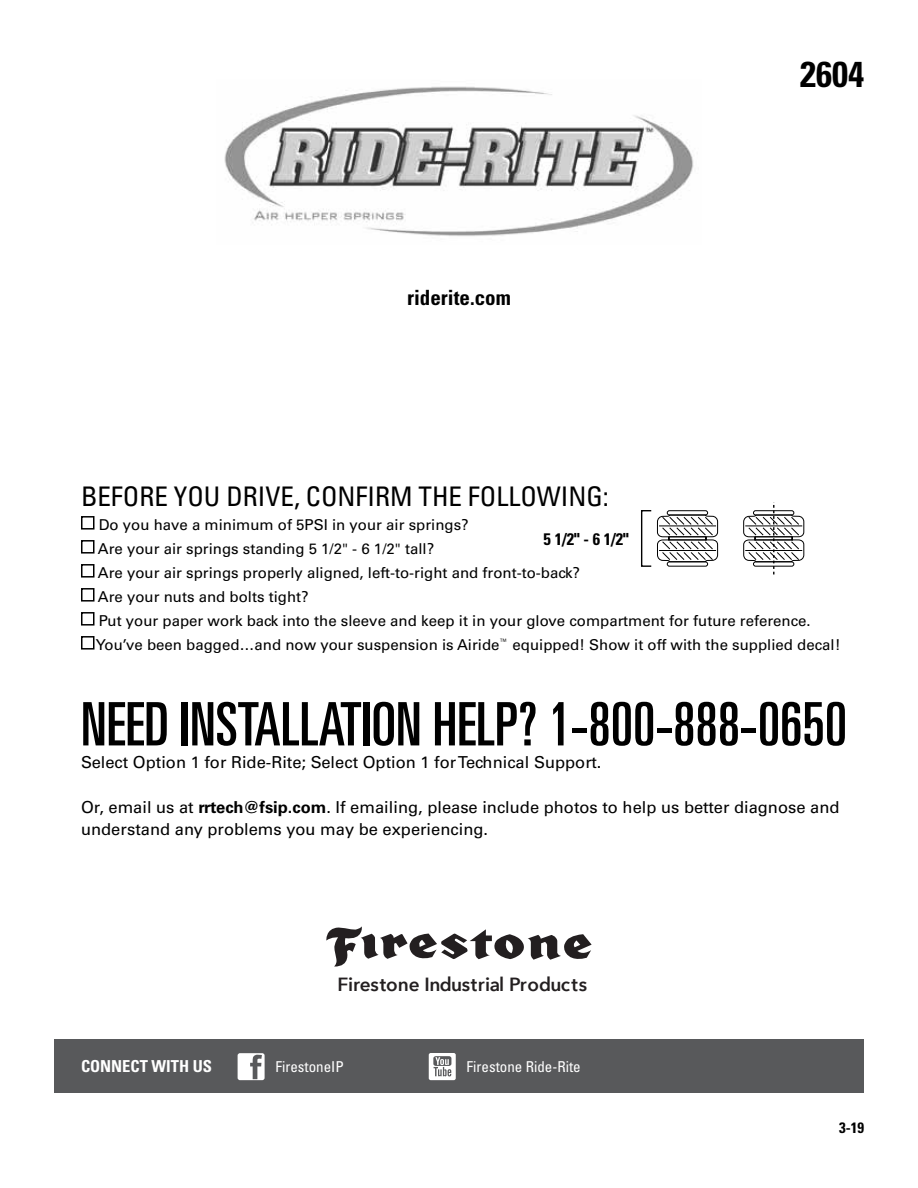
<style>
.page{position:relative;width:918px;height:1188px;background:#fff}
.page>*{position:absolute;margin:0;border:0;box-sizing:border-box;transform-origin:0 0}
.t1{font:ultra-condensed 60px "Univers LT Std";color:#000}
.t2{font:700 condensed 36px "Univers LT Std";color:#000}
.t3{font:condensed 27px "Univers LT Std";color:#000}
.t4{font:700 condensed 21px "Univers LT Std";color:#000}
.t5{font:600 19.05px "Avenir Next";color:#231f20}
.t6{font:700 condensed 16.65px "Univers LT Std";color:#000}
.t7{font:16.5px/22.5px "Univers LT Std";color:#000}
.t8{font:700 condensed 16.5px "Univers LT Std";color:#fff}
.t9{font:15px/24px "Univers LT Std";color:#000}
.t10{font:condensed 15px "Univers LT Std";color:#fff}
.t11{font:700 condensed 15px "Univers LT Std";color:#000}
.s1{font-weight:700}
</style>
<div class="page">
<img style="left:224px;top:86px;width:470px;height:150px">
<div style="left:81px;top:516px;width:13px;height:14px;border:2px solid #000"></div>
<div style="left:81px;top:540px;width:13px;height:14px;border:2px solid #000"></div>
<div style="left:81px;top:564px;width:13px;height:14px;border:2px solid #000"></div>
<div style="left:81px;top:588px;width:13px;height:14px;border:2px solid #000"></div>
<div style="left:81px;top:612px;width:13px;height:14px;border:2px solid #000"></div>
<div style="left:81px;top:636px;width:13px;height:14px;border:2px solid #000"></div>
<svg style="left:657px;top:510px;width:61px;height:57px"></svg>
<svg style="left:743px;top:502px;width:62px;height:73px"></svg>
<div style="left:641px;top:510px;width:11px;height:57px;border:1px solid #000"></div>
<svg style="left:326px;top:926px;width:266px;height:41px"></svg>
<div style="left:54px;top:1040px;width:810px;height:54px;background:#58595b"></div>
<svg style="left:238px;top:1053px;width:27px;height:27px"></svg>
<svg style="left:429px;top:1053px;width:27px;height:27px"></svg>
<h3 class="t4" style="left:407px;top:284px;width:105px">riderite.com</h3>
<h2 class="t2" style="left:800px;top:52px;width:65px">2604</h2>
<h3 class="t3" style="left:81px;top:479px;width:529px">BEFORE YOU DRIVE, CONFIRM THE FOLLOWING:</h3>
<p class="t9" style="left:96px;top:512px;width:746px">Do you have a minimum of 5PSI in your air springs?<br>Are your air springs standing 5 1/2" - 6 1/2" tall?<br>Are your air springs properly aligned, left-to-right and front-to-back?<br>Are your nuts and bolts tight?<br>Put your paper work back into the sleeve and keep it in your glove compartment for future reference.<br>You’ve been bagged…and now your suspension is Airide<sup>™</sup> equipped! Show it off with the supplied decal!</p>
<p class="t6" style="left:544px;top:529px;width:87px">5 1/2" - 6 1/2"</p>
<h1 class="t1" style="left:81px;top:690px;width:768px">NEED INSTALLATION HELP? 1-800-888-0650</h1>
<p class="t7" style="left:81px;top:751px;width:522px">Select Option 1 for Ride-Rite; Select Option 1 for Technical Support.</p>
<p class="t7" style="left:81px;top:796px;width:760px">Or, email us at <span class="s1">rrtech@fsip.com</span>. If emailing, please include photos to help us better diagnose and understand any problems you may be experiencing.</p>
<p class="t5" style="left:337px;top:968px;width:251px">Firestone Industrial Products</p>
<p class="t8" style="left:81px;top:1056px;width:133px">CONNECT WITH US</p>
<p class="t10" style="left:275px;top:1057px;width:70px">FirestoneIP</p>
<p class="t10" style="left:467px;top:1057px;width:116px">Firestone Ride-Rite</p>
<p class="t11" style="left:839px;top:1118px;width:26px">3-19</p>
</div>
